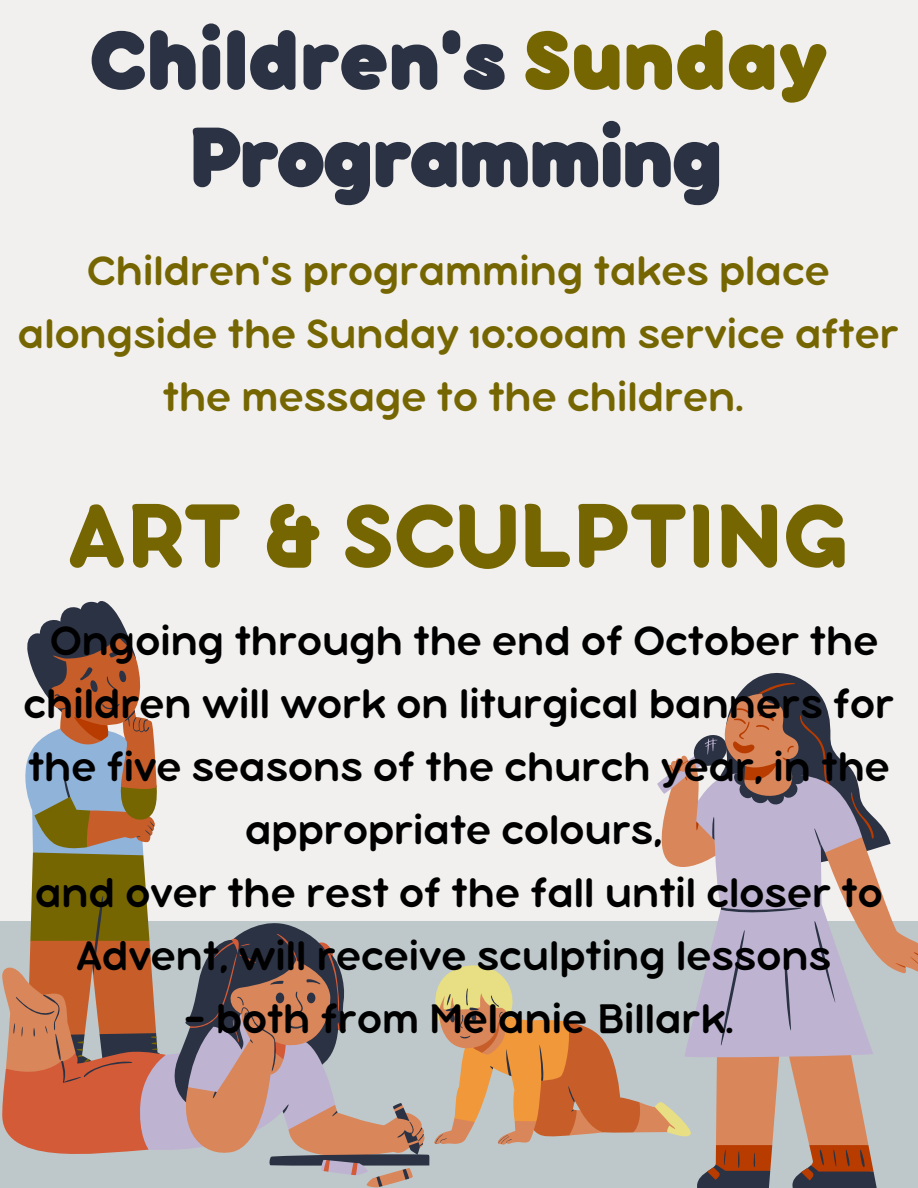
<style>
.page{position:relative;width:918px;height:1188px;background:#f1f0ee}
.page>*{position:absolute;margin:0;border:0;box-sizing:border-box;transform-origin:0 0}
.t1{font:700 97.5px "Bubbleboddy Neue";color:#766602}
.t2{font:800 90px "Bubbleboddy Neue";letter-spacing:-.025em;color:#2b3244}
.t3{font:800 90px "Bubbleboddy Neue";letter-spacing:-.05em;color:#2b3244}
.t4{font:45px/63px "Bubbleboddy Neue";color:#000;text-align:center}
.t5{font:45px/63px "Bubbleboddy Neue";color:#766602;text-align:center}
.s1{color:#766602}
</style>
<div class="page">
<svg style="left:891px;top:918px;width:27px;height:262px;fill:#bec8ca"></svg>
<svg style="left:27px;top:601px;width:102px;height:49px;fill:#2b3244"></svg>
<svg style="left:28px;top:637px;width:106px;height:13px"></svg>
<svg style="left:2px;top:963px;width:417px;height:225px;fill:#bec8ca"></svg>
<svg style="left:23px;top:650px;width:868px;height:532px"></svg>
<svg style="left:13px;top:979px;width:411px;height:208px"></svg>
<h2 class="t2" style="left:89px;top:32px;width:741px">Children's <span class="s1">Sunday</span></h2>
<p class="t3" style="left:187px;top:129px;width:539px">Programming</p>
<h2 class="t5" style="left:18px;top:243px;width:882px">Children's programming takes place alongside the Sunday 10:00am service after the message to the children.</h2>
<p class="t1" style="left:68px;top:505px;width:782px">ART &amp; SCULPTING</p>
<p class="t4" style="left:24px;top:613px;width:872px">Ongoing through the end of October the children will work on liturgical banners for the five seasons of the church year, in the appropriate colours,</p>
<h1 class="t4" style="left:35px;top:865px;width:849px">and over the rest of the fall until closer to<br>Advent, will receive sculpting lessons</h1>
<p class="t4" style="left:184px;top:991px;width:551px">– both from Melanie Billark.</p>
</div>
